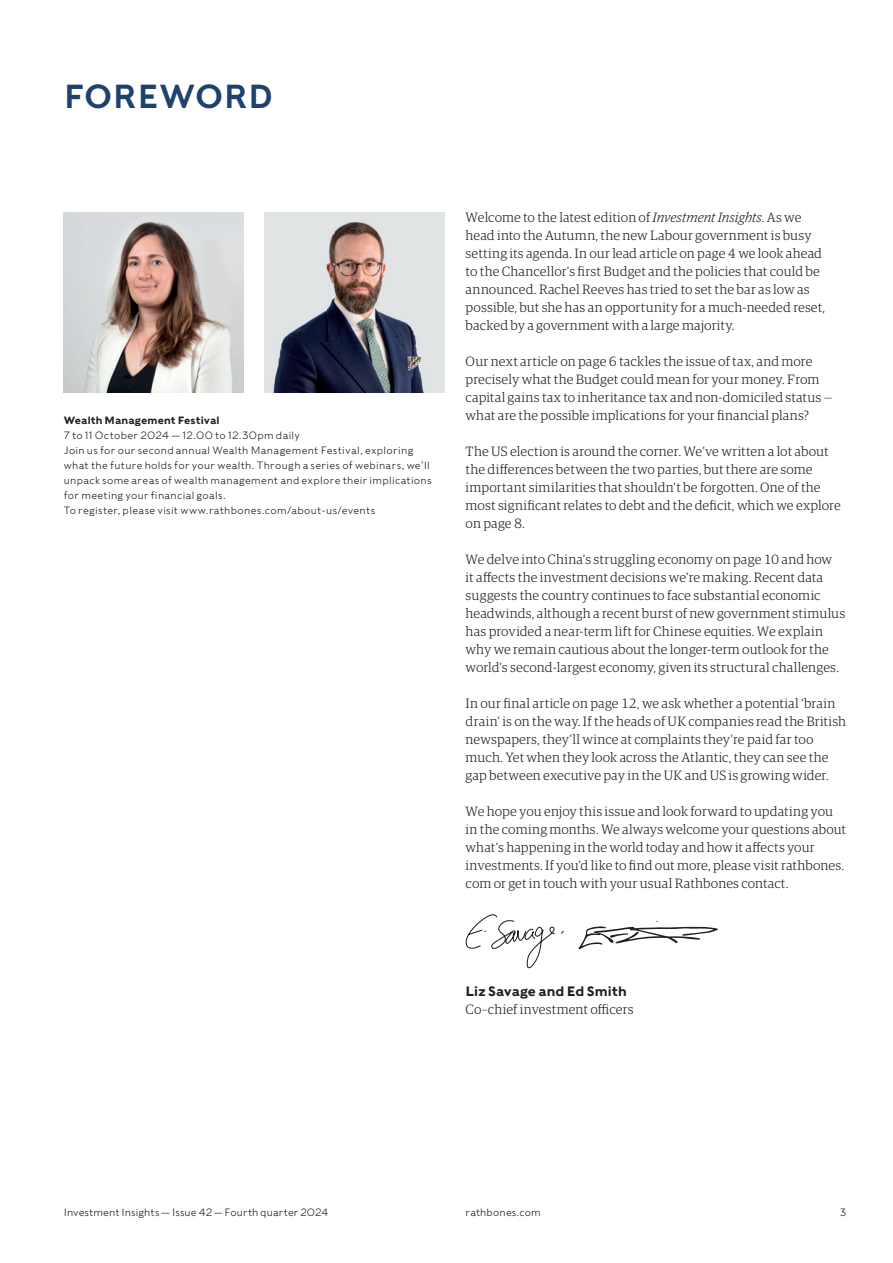
<style>
.page{position:relative;width:893px;height:1263px;background:#fff}
.page>*{position:absolute;margin:0;border:0;box-sizing:border-box;transform-origin:0 0}
.t1{font:33px "Rathbones Sans";letter-spacing:.01em;color:#1e426f}
.t2{font:300 13.5px/18px "Guardian RTB Egyp";letter-spacing:.005em;color:#231f20}
.t3{font:700 13.5px "Rathbones Sans";color:#231f20}
.t4{font:300 10.5px/15px "Rathbones Sans";letter-spacing:.03em;color:#231f20}
.t5{font:300 10.5px "Rathbones Sans";letter-spacing:.01em;color:#231f20}
.t6{font:700 10.5px "Rathbones Sans";letter-spacing:.01em;color:#231f20}
.s1{font-style:italic}
</style>
<div class="page">
<svg style="left:578px;top:920px;width:140px;height:29px"></svg>
<svg style="left:465px;top:914px;width:99px;height:55px"></svg>
<img style="left:64px;top:213px;width:179px;height:179px">
<img style="left:265px;top:213px;width:179px;height:179px">
<h1 class="t1" style="left:64px;top:75px;width:210px">FOREWORD</h1>
<p class="t6" style="left:64px;top:414px;width:157px">Wealth Management Festival</p>
<p class="t4" style="left:64px;top:428px;width:369px">7 to 11 October 2024 — 12.00 to 12.30pm daily<br>Join us for our second annual Wealth Management Festival, exploring what the future holds for your wealth. Through a series of webinars, we’ll unpack some areas of wealth management and explore their implications for meeting your financial goals.<br>To register, please visit www.rathbones.com/about-us/events</p>
<p class="t2" style="left:466px;top:208px;width:361px">Welcome to the latest edition of <span class="s1">Investment Insights</span>. As we head into the Autumn, the new Labour government is busy setting its agenda. In our lead article on page 4 we look ahead to the Chancellor’s first Budget and the policies that could be announced. Rachel Reeves has tried to set the bar as low as possible, but she has an opportunity for a much-needed reset, backed by a government with a large majority.</p>
<p class="t2" style="left:466px;top:352px;width:369px">Our next article on page 6 tackles the issue of tax, and more precisely what the Budget could mean for your money. From capital gains tax to inheritance tax and non-domiciled status — what are the possible implications for your financial plans?</p>
<p class="t2" style="left:466px;top:442px;width:377px">The US election is around the corner. We’ve written a lot about the differences between the two parties, but there are some important similarities that shouldn’t be forgotten. One of the most significant relates to debt and the deficit, which we explore on page 8.</p>
<p class="t2" style="left:466px;top:549px;width:381px">We delve into China’s struggling economy on page 10 and how<br>it affects the investment decisions we’re making. Recent data suggests the country continues to face substantial economic headwinds, although a recent burst of new government stimulus has provided a near-term lift for Chinese equities. We explain why we remain cautious about the longer-term outlook for the world’s second-largest economy, given its structural challenges.</p>
<p class="t2" style="left:466px;top:693px;width:382px">In our final article on page 12, we ask whether a potential ‘brain drain’ is on the way. If the heads of UK companies read the British newspapers, they’ll wince at complaints they’re paid far too much. Yet when they look across the Atlantic, they can see the gap between executive pay in the UK and US is growing wider.</p>
<p class="t2" style="left:466px;top:801px;width:382px">We hope you enjoy this issue and look forward to updating you in the coming months. We always welcome your questions about what’s happening in the world today and how it affects your investments. If you’d like to find out more, please visit rathbones. com or get in touch with your usual Rathbones contact.</p>
<p class="t3" style="left:466px;top:982px;width:163px">Liz Savage and Ed Smith</p>
<p class="t2" style="left:466px;top:999px;width:169px">Co–chief investment officers</p>
<p class="t5" style="left:64px;top:1206px;width:266px">Investment Insights — Issue 42 — Fourth quarter 2024</p>
<p class="t5" style="left:466px;top:1206px;width:77px">rathbones.com</p>
<p class="t4" style="left:840px;top:1205px;width:8px">3</p>
</div>
